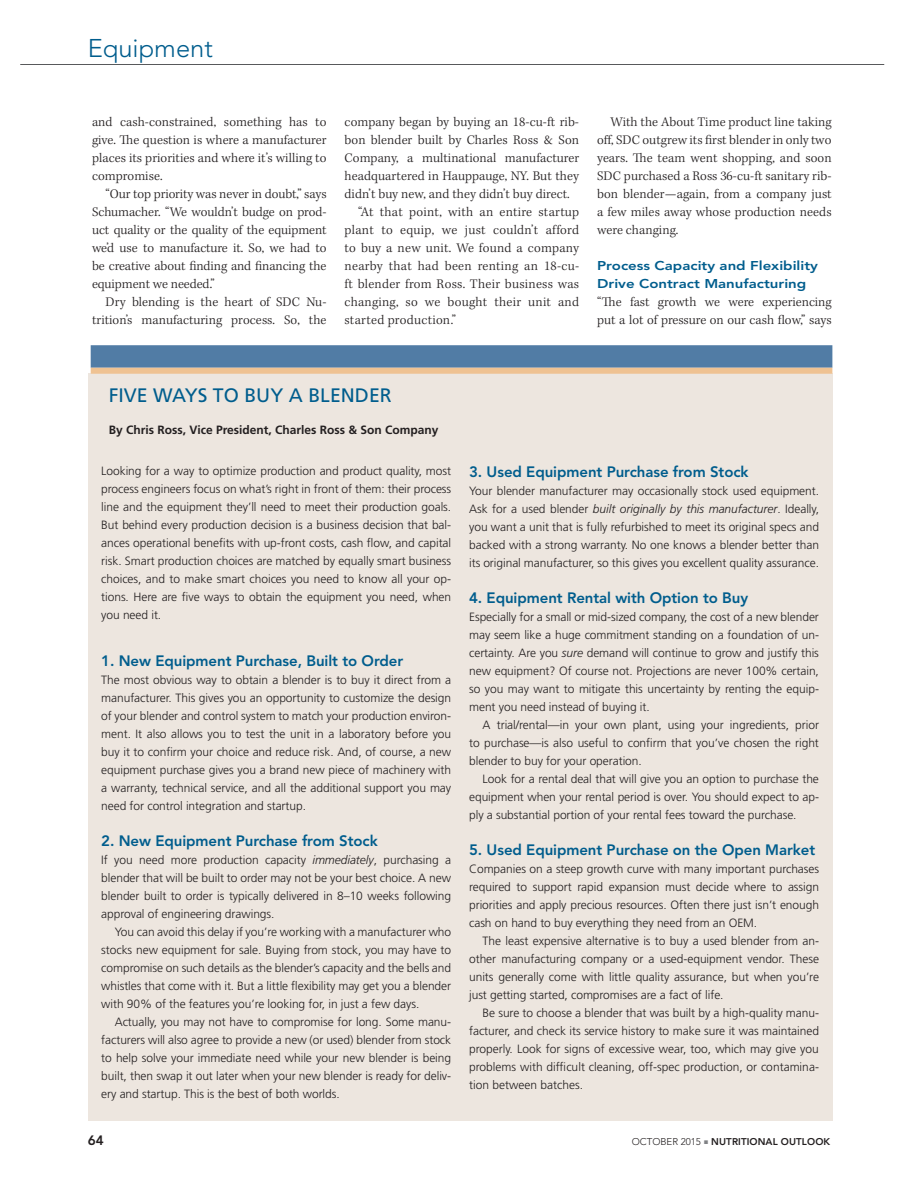
<style>
.page{position:relative;width:918px;height:1188px;background:#fff}
.page>*{position:absolute;margin:0;border:0;box-sizing:border-box;transform-origin:0 0}
.t1{font:300 25.5px "Avenir LT Std";color:#005d8d}
.t2{font:19.5px "Frutiger LT Std";color:#005d8d}
.t3{font:800 15px "Avenir LT Std";letter-spacing:-.005em;color:#005d8d}
.t4{font:300 13.5px/18px "Kepler Std";letter-spacing:.005em;color:#231f20;text-align:justify}
.t5{font:800 13.5px "Avenir LT Std";color:#231f20}
.t6{font:800 12.75px/18px "Avenir LT Std";color:#005d8d;scale:1.18 1}
.t7{font:300 12px/18px "Frutiger LT Std";letter-spacing:-.005em;color:#231f20;text-align:justify}
.t8{font:700 12px "Frutiger LT Std";color:#231f20}
.t9{font:800 9.75px "Avenir LT Std";letter-spacing:.01em;color:#231f20}
.s1{font-style:italic}
.s2{font-weight:300}
</style>
<div class="page">
<hr style="left:20px;top:64px;width:864px;height:1px;background:#58595b">
<div style="left:88px;top:373px;width:745px;height:748px;background:#ede6df"></div>
<div style="left:91px;top:345px;width:741px;height:23px;background:#517ca5"></div>
<div style="left:91px;top:368px;width:741px;height:6px;background:#efc292"></div>
<h1 class="t1" style="left:88px;top:33px;width:127px">Equipment</h1>
<p class="t4" style="left:92px;top:114px;width:236px">and cash-constrained, something has to give. The question is where a manufacturer places its priorities and where it’s willing to compromise.</p>
<p class="t4" style="left:92px;top:186px;width:236px;text-indent:13px">“Our top priority was never in doubt,” says Schumacher. “We wouldn’t budge on prod&shy;uct quality or the quality of the equipment we’d use to manufacture it. So, we had to be creative about finding and financing the equipment we needed.”</p>
<p class="t4" style="left:92px;top:294px;width:236px;text-align:right">Dry blending is the heart of SDC Nu&shy;trition’s manufacturing process. So, the</p>
<p class="t4" style="left:345px;top:114px;width:236px">company began by buying an 18-cu-ft rib-</p>
<p class="t4" style="left:345px;top:132px;width:236px">bon blender built by Charles Ross &amp; Son</p>
<p class="t4" style="left:345px;top:150px;width:236px">Company, a multinational manufacturer</p>
<p class="t4" style="left:345px;top:168px;width:236px">headquartered in Hauppauge, NY. But they</p>
<p class="t4" style="left:345px;top:186px;width:227px">didn’t buy new, and they didn’t buy direct.</p>
<p class="t4" style="left:358px;top:204px;width:223px">“At that point, with an entire startup</p>
<p class="t4" style="left:345px;top:222px;width:236px">plant to equip, we just couldn’t afford</p>
<p class="t4" style="left:345px;top:240px;width:236px">to buy a new unit. We found a company</p>
<p class="t4" style="left:345px;top:258px;width:236px">nearby that had been renting an 18-cu-</p>
<p class="t4" style="left:345px;top:276px;width:236px">ft blender from Ross. Their business was</p>
<p class="t4" style="left:345px;top:294px;width:236px">changing, so we bought their unit and</p>
<p class="t4" style="left:345px;top:312px;width:113px">started production.”</p>
<p class="t4" style="left:597px;top:114px;width:236px;text-indent:13px">With the About Time product line taking off, SDC outgrew its first blender in only two years. The team went shopping, and soon SDC purchased a Ross 36-cu-ft sanitary rib&shy;bon blender—again, from a company just a few miles away whose production needs were changing.</p>
<p class="t6" style="left:597px;top:258px;width:189px">Process Capacity and Flexibility<br>Drive Contract Manufacturing</p>
<p class="t4" style="left:597px;top:294px;width:236px">“The fast growth we were experiencing put a lot of pressure on our cash flow,” says</p>
<h2 class="t2" style="left:109px;top:384px;width:285px">FIVE WAYS TO BUY A BLENDER</h2>
<p class="t8" style="left:109px;top:423px;width:331px">By Chris Ross, Vice President, Charles Ross &amp; Son Company</p>
<p class="t7" style="left:101px;top:462px;width:351px">Looking for a way to optimize production and product quality, most process engineers focus on what’s right in front of them: their process line and the equipment they’ll need to meet their production goals.<br>But behind every production decision is a business decision that bal&shy;ances operational benefits with up-front costs, cash flow, and capital risk. Smart production choices are matched by equally smart business choices, and to make smart choices you need to know all your op&shy;tions. Here are five ways to obtain the equipment you need, when you need it.</p>
<p class="t3" style="left:101px;top:654px;width:304px">1. New Equipment Purchase, Built to Order</p>
<p class="t7" style="left:101px;top:671px;width:351px">The most obvious way to obtain a blender is to buy it direct from a manufacturer. This gives you an opportunity to customize the design of your blender and control system to match your production environ&shy;ment. It also allows you to test the unit in a laboratory before you buy it to confirm your choice and reduce risk. And, of course, a new equipment purchase gives you a brand new piece of machinery with a warranty, technical service, and all the additional support you may need for control integration and startup.</p>
<p class="t3" style="left:101px;top:834px;width:278px">2. New Equipment Purchase from Stock</p>
<p class="t7" style="left:101px;top:851px;width:351px">If you need more production capacity <span class="s1">immediately</span>, purchasing a blender that will be built to order may not be your best choice. A new blender built to order is typically delivered in 8–10 weeks following approval of engineering drawings.</p>
<p class="t7" style="left:101px;top:923px;width:351px;text-indent:14px">You can avoid this delay if you’re working with a manufacturer who stocks new equipment for sale. Buying from stock, you may have to compromise on such details as the blender’s capacity and the bells and whistles that come with it. But a little flexibility may get you a blender with 90% of the features you’re looking for, in just a few days.</p>
<p class="t7" style="left:101px;top:1013px;width:351px;text-indent:14px">Actually, you may not have to compromise for long. Some manu&shy;facturers will also agree to provide a new (or used) blender from stock to help solve your immediate need while your new blender is being built, then swap it out later when your new blender is ready for deliv&shy;ery and startup. This is the best of both worlds.</p>
<p class="t3" style="left:469px;top:465px;width:281px">3. Used Equipment Purchase from Stock</p>
<p class="t7" style="left:469px;top:482px;width:351px">Your blender manufacturer may occasionally stock used equipment.<br>Ask for a used blender <span class="s1">built originally by this manufacturer</span>. Ideally, you want a unit that is fully refurbished to meet its original specs and backed with a strong warranty. No one knows a blender better than its original manufacturer, so this gives you excellent quality assurance.</p>
<p class="t3" style="left:469px;top:591px;width:281px">4. Equipment Rental with Option to Buy</p>
<p class="t7" style="left:469px;top:608px;width:351px">Especially for a small or mid-sized company, the cost of a new blender may seem like a huge commitment standing on a foundation of un&shy;certainty. Are you <span class="s1">sure</span> demand will continue to grow and justify this new equipment? Of course not. Projections are never 100% certain, so you may want to mitigate this uncertainty by renting the equip&shy;ment you need instead of buying it.</p>
<p class="t7" style="left:469px;top:716px;width:351px;text-indent:14px">A trial/rental—in your own plant, using your ingredients, prior to purchase—is also useful to confirm that you’ve chosen the right blender to buy for your operation.</p>
<p class="t7" style="left:469px;top:770px;width:351px;text-indent:14px">Look for a rental deal that will give you an option to purchase the equipment when your rental period is over. You should expect to ap&shy;ply a substantial portion of your rental fees toward the purchase.</p>
<p class="t3" style="left:469px;top:843px;width:348px">5. Used Equipment Purchase on the Open Market</p>
<p class="t7" style="left:469px;top:860px;width:351px">Companies on a steep growth curve with many important purchases required to support rapid expansion must decide where to assign priorities and apply precious resources. Often there just isn’t enough cash on hand to buy everything they need from an OEM.</p>
<p class="t7" style="left:469px;top:932px;width:351px;text-indent:14px">The least expensive alternative is to buy a used blender from an&shy;other manufacturing company or a used-equipment vendor. These units generally come with little quality assurance, but when you’re just getting started, compromises are a fact of life.</p>
<p class="t7" style="left:469px;top:1004px;width:351px;text-indent:14px">Be sure to choose a blender that was built by a high-quality manu&shy;facturer, and check its service history to make sure it was maintained properly. Look for signs of excessive wear, too, which may give you problems with difficult cleaning, off-spec production, or contamina&shy;tion between batches.</p>
<p class="t5" style="left:88px;top:1135px;width:17px">64</p>
<p class="t9" style="left:632px;top:1138px;width:200px"><span class="s2">OCTOBER 2015</span> <sup>■</sup> NUTRITIONAL OUTLOOK</p>
</div>
